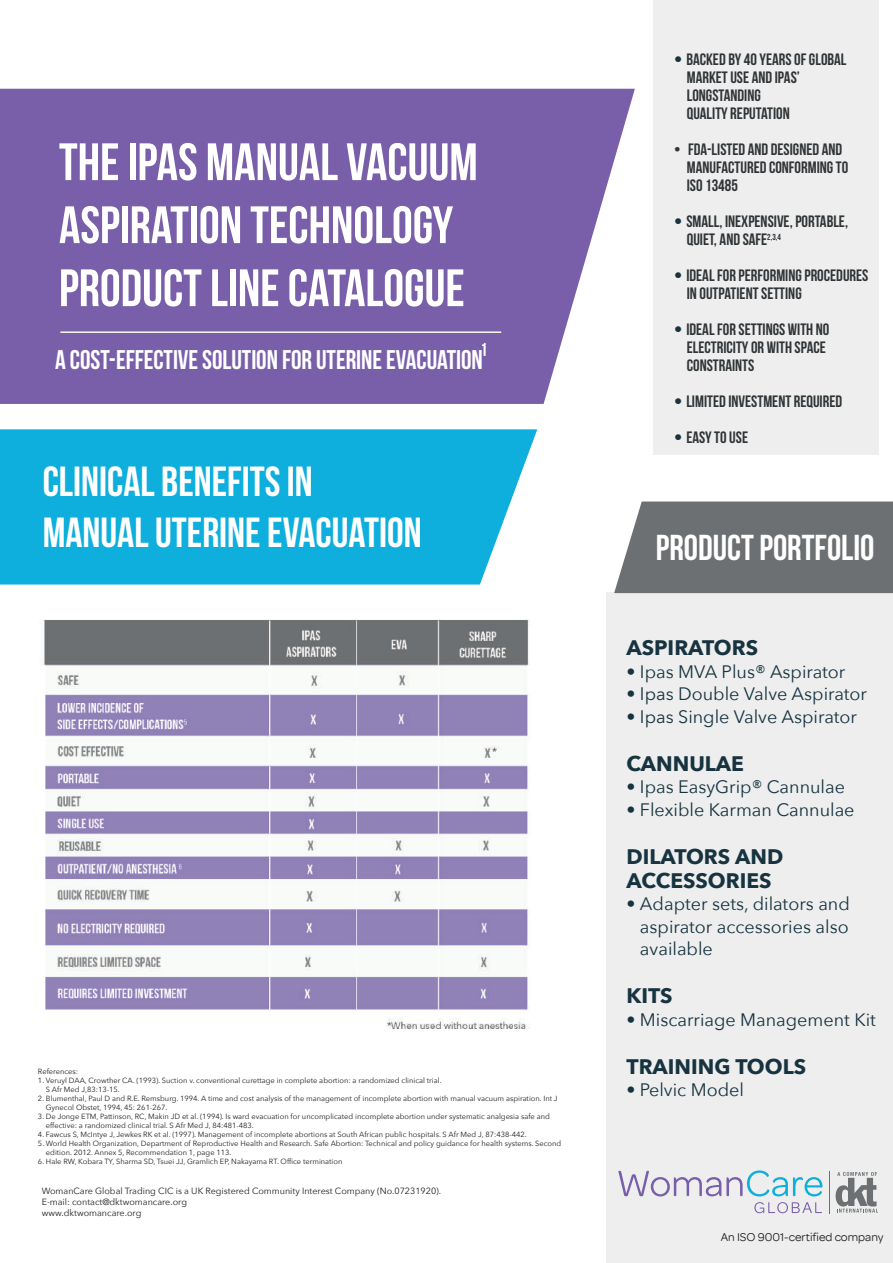
<style>
.page{position:relative;width:893px;height:1263px;background:#fff}
.page>*{position:absolute;margin:0;border:0;box-sizing:border-box;transform-origin:0 0}
.t1{font:52.5px/63px "Bebas Neue";color:#fff}
.t2{font:42px/50.4px "Bebas Neue";color:#fff}
.t3{font:36px "Bebas Neue";color:#fff}
.t4{font:27px "Bebas Neue";color:#fff}
.t5{font:700 21px/24px "Avenir Next";color:#173340}
.t6{font:18px/22.5px "Avenir Next";color:#173340;text-align:justify}
.t7{font:16.5px/18px "Bebas Neue";color:#303437}
.t8{font:12.15px "Omnes";color:#231f20}
.t9{font:9px/10.8px "Avenir Next";color:#231f20}
.t10{font:7.5px "Avenir Next";color:#231f20}
.s1{color:#fff}
.s2{font-family:"Avenir Next LT Pro";color:#173340}
.s3{font-family:"Avenir Next LT Pro"}
</style>
<div class="page">
<svg style="left:0;top:89px;width:635px;height:315px;background:#826aaf"></svg>
<div style="left:0;top:429px;width:537px;height:155px;background:#0eafdd"></div>
<div style="left:607px;top:592px;width:286px;height:671px;background:#edeeed"></div>
<div style="left:653px;top:0;width:225px;height:455px;background:#edeeed"></div>
<hr style="left:60px;top:331px;width:441px;height:2px;background:#fafae3">
<svg style="left:618px;top:1170px;width:204px;height:26px"></svg>
<svg style="left:836px;top:1172px;width:42px;height:40px"></svg>
<svg style="left:754px;top:1202px;width:68px;height:11px"></svg>
<hr style="left:829px;top:1171px;width:1px;height:42px;background:#6d7072">
<svg style="left:482px;top:343px;width:4px;height:13px"></svg>
<div style="left:614px;top:501px;width:279px;height:92px;background:#6d7072"></div>
<img style="left:41px;top:619px;width:489px;height:410px">
<h1 class="t1" style="left:59px;top:130px;width:420px">THE IPAS MANUAL VACUUM<br>ASPIRATION TECHNOLOGY<br>PRODUCT LINE CATALOGUE</h1>
<h3 class="t4" style="left:55px;top:345px;width:429px">A COST-EFFECTIVE SOLUTION FOR UTERINE EVACUATION</h3>
<h2 class="t2" style="left:43px;top:456px;width:380px">CLINICAL BENEFITS IN<br>MANUAL UTERINE EVACUATION</h2>
<p class="t10" style="left:38px;top:1064px;width:42px">References:</p>
<p class="t10" style="left:38px;top:1073px;width:405px">1. Veruyl DAA, Crowther CA. (1993). Suction v. conventional curettage in complete abortion: a randomized clinical trial.</p>
<p class="t10" style="left:38px;top:1082px;width:83px"><span class="s1">1.</span> S Afr Med J,83:13-15.</p>
<p class="t10" style="left:38px;top:1091px;width:521px">2. Blumenthal, Paul D and R.E. Remsburg. 1994. A time and cost analysis of the management of incomplete abortion with manual vacuum aspiration. Int J</p>
<p class="t10" style="left:38px;top:1100px;width:131px"><span class="s1">2.</span> Gynecol Obstet, 1994, 45: 261-267.</p>
<p class="t10" style="left:38px;top:1109px;width:513px">3. De Jonge ETM, Pattinson, RC, Makin JD et al. (1994). Is ward evacuation for uncomplicated incomplete abortion under systematic analgesia safe and</p>
<p class="t10" style="left:38px;top:1118px;width:217px"><span class="s1">3.</span> effective: a randomized clinical trial. S Afr Med J, 84:481-483.</p>
<p class="t10" style="left:38px;top:1127px;width:490px">4. Fawcus S, McIntye J, Jewkes RK et al. (1997). Management of incomplete abortions at South African public hospitals. S Afr Med J, 87:438-442.</p>
<p class="t10" style="left:38px;top:1136px;width:525px">5. World Health Organization, Department of Reproductive Health and Research. Safe Abortion: Technical and policy guidance for health systems. Second</p>
<p class="t10" style="left:38px;top:1145px;width:195px"><span class="s1">5.</span> edition. 2012. Annex 5, Recommendation 1, page 113.</p>
<p class="t10" style="left:38px;top:1154px;width:306px">6. Hale RW, Kobara TY, Sharma SD, Tsuei JJ, Gramlich EP, Nakayama RT. Office termination</p>
<p class="t9" style="left:42px;top:1185px;width:401px">WomanCare Global Trading CIC is a UK Registered Community Interest Company (No.07231920).<br>E-mail: contact@dktwomancare.org<br>www.dktwomancare.org</p>
<h3 class="t7" style="left:687px;top:50px;width:161px;text-indent:-13px"><span class="s2">•</span> BACKED BY 40 YEARS OF GLOBAL<br>MARKET USE AND IPAS’<br>LONGSTANDING<br>QUALITY REPUTATION</h3>
<h3 class="t7" style="left:687px;top:140px;width:163px;text-indent:-13px">• FDA-LISTED AND DESIGNED AND<br>MANUFACTURED CONFORMING TO<br>ISO 13485</h3>
<h3 class="t7" style="left:687px;top:212px;width:163px;text-indent:-13px"><span class="s2">•</span> SMALL, INEXPENSIVE, PORTABLE,<br>QUIET, AND SAFE<sup>2,3,4</sup></h3>
<h3 class="t7" style="left:687px;top:266px;width:183px;text-indent:-13px"><span class="s2">•</span> IDEAL FOR PERFORMING PROCEDURES<br>IN OUTPATIENT SETTING</h3>
<h3 class="t7" style="left:687px;top:320px;width:144px;text-indent:-13px"><span class="s2">•</span> IDEAL FOR SETTINGS WITH NO<br>ELECTRICITY OR WITH SPACE<br>CONSTRAINTS</h3>
<h3 class="t7" style="left:674px;top:392px;width:170px"><span class="s2">•</span> LIMITED INVESTMENT REQUIRED</h3>
<h3 class="t7" style="left:674px;top:428px;width:76px"><span class="s2">•</span> EASY TO USE</h3>
<h3 class="t3" style="left:656px;top:528px;width:220px">PRODUCT PORTFOLIO</h3>
<h3 class="t5" style="left:626px;top:635px;width:133px">ASPIRATORS</h3>
<h3 class="t6" style="left:626px;top:659px;width:220px"><span class="s3">•</span> Ipas MVA Plus® Aspirator</h3>
<h3 class="t6" style="left:626px;top:682px;width:242px"><span class="s3">• Ipas</span> Double Valve Aspirator</h3>
<h3 class="t6" style="left:626px;top:704px;width:232px"><span class="s3">• Ipas</span> Single Valve Aspirator</h3>
<h3 class="t5" style="left:626px;top:751px;width:119px">CANNULAE</h3>
<h3 class="t6" style="left:626px;top:775px;width:220px"><span class="s3">•</span> Ipas EasyGrip® Cannulae</h3>
<h3 class="t6" style="left:626px;top:797px;width:230px"><span class="s3">•</span> Flexible Karman Cannulae</h3>
<h3 class="t5" style="left:626px;top:844px;width:158px">DILATORS AND<br>ACCESSORIES</h3>
<h3 class="t6" style="left:640px;top:892px;width:211px;text-indent:-14px"><span class="s3">•</span> Adapter sets, dilators and aspirator accessories also available</h3>
<h3 class="t5" style="left:626px;top:983px;width:48px">KITS</h3>
<h3 class="t6" style="left:626px;top:1007px;width:251px"><span class="s3">•</span> Miscarriage Management Kit</h3>
<h3 class="t5" style="left:626px;top:1054px;width:181px">TRAINING TOOLS</h3>
<h3 class="t6" style="left:626px;top:1078px;width:119px"><span class="s3">•</span> Pelvic Model</h3>
<h3 class="t8" style="left:721px;top:1231px;width:164px">An ISO 9001-certified company</h3>
</div>
